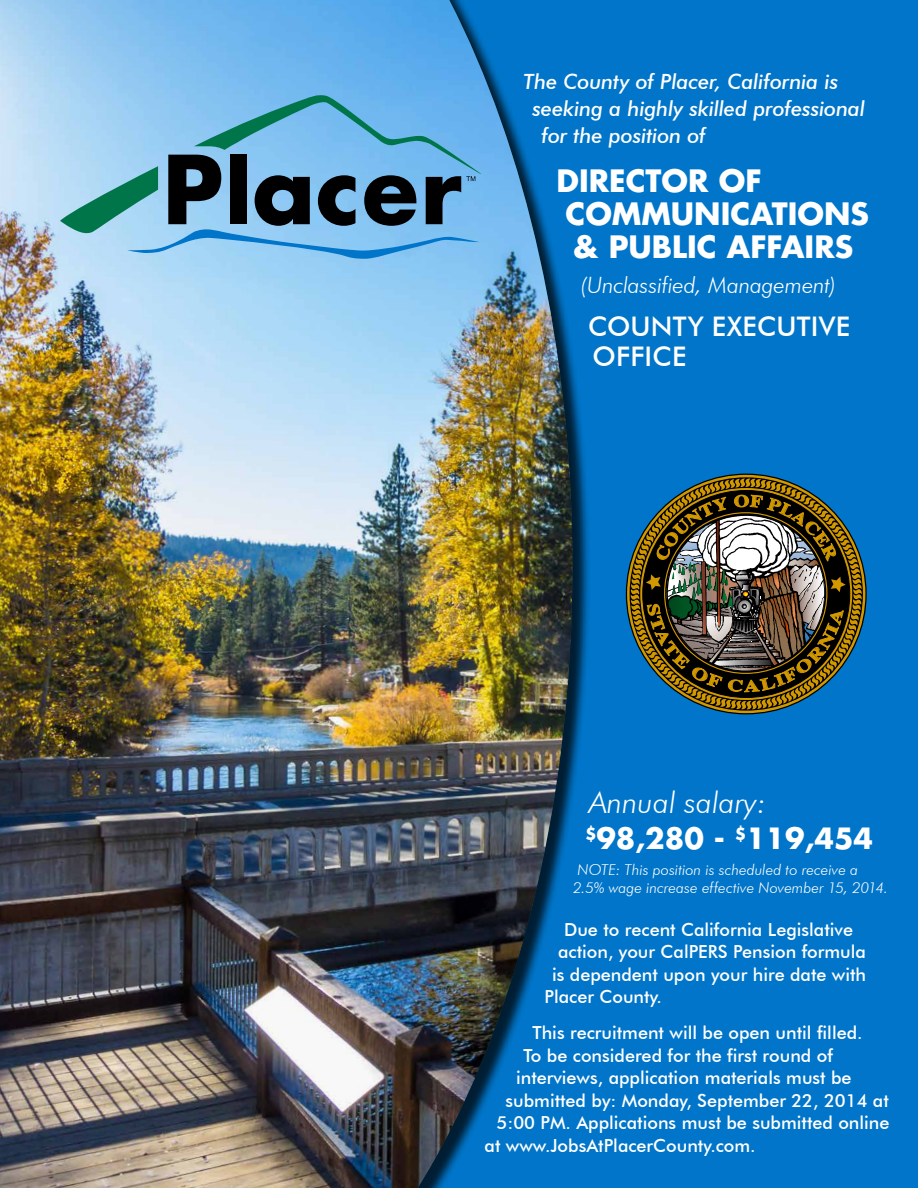
<style>
.page{position:relative;width:918px;height:1188px;background:#0075c9}
.page>*{position:absolute;margin:0;border:0;box-sizing:border-box;transform-origin:0 0}
.t1{font:700 30px/33px "Futura Std";color:#fff}
.t2{font:italic 300 30px "Futura BT";color:#fff}
.t3{font:700 28.5px "Futura Std";color:#fff}
.t4{font:500 27px/30px "Futura BT";letter-spacing:.005em;color:#fff}
.t5{font:italic 300 22.5px "Futura BT";letter-spacing:-.01em;color:#fff}
.t6{font:italic 500 21px "Futura BT";letter-spacing:-.01em;color:#fff}
.t7{font:500 18px "Futura BT";color:#fff}
.t8{font:italic 300 15px/18px "Futura BT";color:#fff}
</style>
<div class="page">
<div style="left:0;top:0;width:591px;height:1188px;background:#000;opacity:.75"></div>
<img style="left:0;top:0;width:572px;height:1188px">
<svg style="left:60px;top:94px;width:422px;height:165px"></svg>
<svg style="left:627px;top:475px;width:238px;height:238px"></svg>
<svg style="left:630px;top:478px;width:232px;height:232px"></svg>
<svg style="left:646px;top:495px;width:200px;height:197px"></svg>
<p class="t6" style="left:524px;top:69px;width:316px">The County of Placer, California is</p>
<p class="t6" style="left:533px;top:96px;width:334px">seeking a highly skilled professional</p>
<p class="t6" style="left:542px;top:123px;width:166px">for the position of</p>
<h1 class="t1" style="left:566px;top:163px;width:305px;text-indent:-9px">DIRECTOR OF<br>COMMUNICATIONS &amp; PUBLIC AFFAIRS</h1>
<p class="t5" style="left:581px;top:271px;width:257px">(Unclassified, Management)</p>
<h3 class="t4" style="left:588px;top:311px;width:264px">COUNTY EXECUTIVE<br>OFFICE</h3>
<h1 class="t2" style="left:590px;top:784px;width:178px">Annual salary:</h1>
<h2 class="t3" style="left:585px;top:820px;width:290px"><sup>$</sup>98,280 - <sup>$</sup>119,454</h2>
<p class="t8" style="left:573px;top:860px;width:317px;text-indent:4px">NOTE: This position is scheduled to receive a<br>2.5% wage increase effective November 15, 2014.</p>
<p class="t7" style="left:564px;top:918px;width:291px">Due to recent California Legislative</p>
<p class="t7" style="left:558px;top:941px;width:309px">action, your CalPERS Pension formula</p>
<p class="t7" style="left:552px;top:963px;width:316px">is dependent upon your hire date with</p>
<p class="t7" style="left:545px;top:986px;width:119px">Placer County.</p>
<p class="t7" style="left:533px;top:1022px;width:332px">This recruitment will be open until filled.</p>
<p class="t7" style="left:524px;top:1044px;width:311px">To be considered for the first round of</p>
<p class="t7" style="left:516px;top:1067px;width:337px">interviews, application materials must be</p>
<p class="t7" style="left:506px;top:1089px;width:385px">submitted by: Monday, September 22, 2014 at</p>
<p class="t7" style="left:497px;top:1112px;width:394px">5:00 PM. Applications must be submitted online</p>
<p class="t7" style="left:485px;top:1134px;width:273px">at www.JobsAtPlacerCounty.com.</p>
</div>
